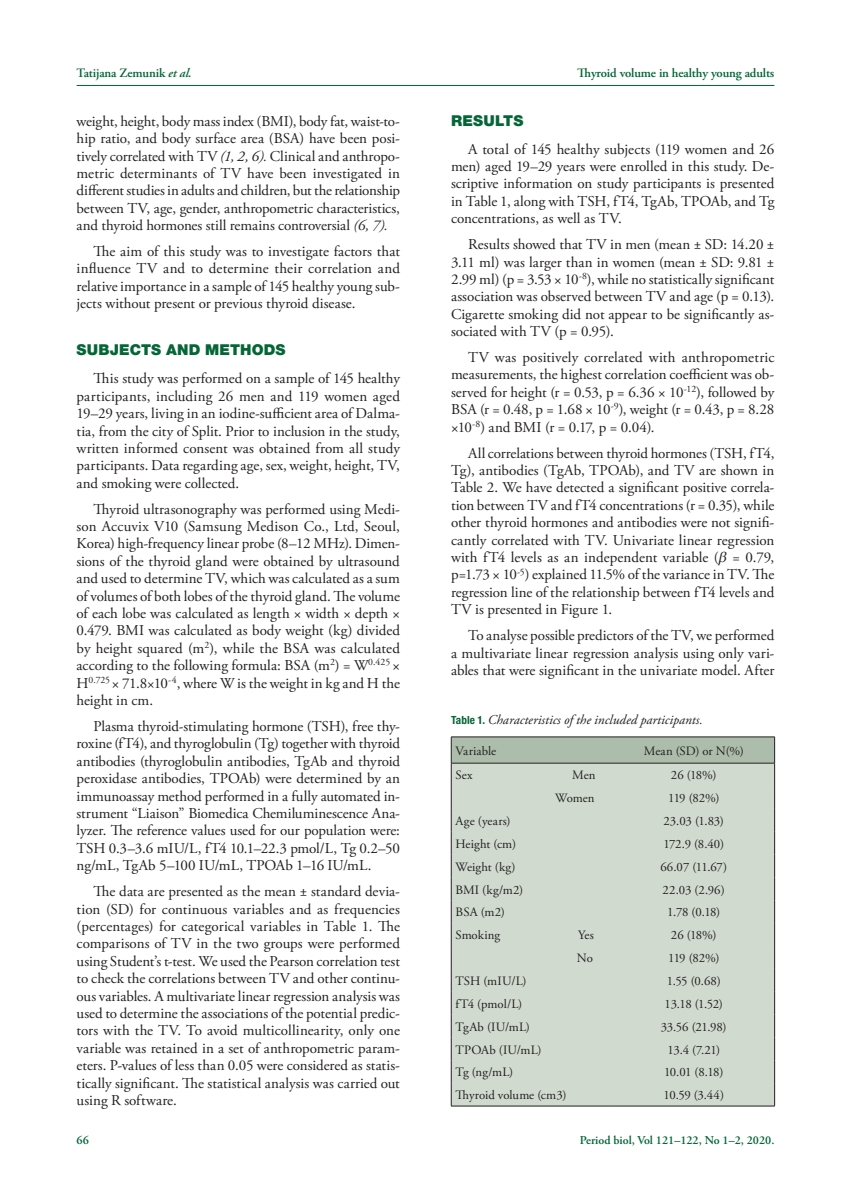
<style>
.page{position:relative;width:851px;height:1191px;background:#fff}
.page>*{position:absolute;margin:0;border:0;box-sizing:border-box;transform-origin:0 0}
.t1{font:15px/17.4px "Adobe Garamond Pro";color:#231f20;text-align:justify}
.t2{font:900 15px "Helvetica Neue LT Pro";letter-spacing:.01em;color:#046636}
.t3{font:italic 13.5px "Adobe Garamond Pro";letter-spacing:.005em;color:#231f20}
.t4{font:12.75px "Adobe Garamond Pro";color:#231f20}
.t5{font:600 12.75px "Adobe Garamond Pro";letter-spacing:-.01em;color:#046636}
.t6{font:12.75px "Adobe Garamond Pro";letter-spacing:.02em;color:#231f20}
.t7{font:600 12px "Adobe Garamond Pro";color:#046636}
.s1{font-style:italic}
.s2{font-family:"Grcki";font-style:italic}
.s3{font-family:"Helvetica Neue LT Pro";font-weight:700;font-style:normal;font-stretch:condensed;font-size:11.25px;color:#046636}
</style>
<div class="page">
<hr style="left:77px;top:85px;width:697px;height:1px;background:#046636">
<hr style="left:451px;top:1105px;width:162px;height:1px;background:#231f20">
<hr style="left:613px;top:1105px;width:161px;height:1px;background:#231f20">
<hr style="left:451px;top:736px;width:162px;height:1px;background:#231f20">
<hr style="left:613px;top:736px;width:161px;height:1px;background:#231f20">
<svg style="left:451px;top:737px;width:324px;height:368px;background:#ccd6cb"></svg>
<hr style="left:451px;top:763px;width:162px;height:1px;background:#231f20">
<hr style="left:613px;top:763px;width:161px;height:1px;background:#231f20">
<p class="t5" style="left:77px;top:65px;width:117px">Tatijana Zemunik <span class="s1">et al.</span></p>
<p class="t5" style="left:577px;top:65px;width:199px">Thyroid volume in healthy young adults</p>
<p class="t1" style="left:77px;top:113px;width:325px">weight, height, body mass index (BMI), body fat, waist-to&shy;hip ratio, and body surface area (BSA) have been posi&shy;tively correlated with TV <span class="s1">(1, 2, 6).</span> Clinical and anthropo&shy;metric determinants of TV have been investigated in different studies in adults and children, but the relationship between TV, age, gender, anthropometric characteristics, and thyroid hormones still remains controversial <span class="s1">(6, 7).</span></p>
<p class="t1" style="left:77px;top:243px;width:325px;text-indent:17px">The aim of this study was to investigate factors that influence TV and to determine their correlation and relative importance in a sample of 145 healthy young sub&shy;jects without present or previous thyroid disease.</p>
<p class="t2" style="left:77px;top:341px;width:210px">SUBJECTS AND METHODS</p>
<p class="t1" style="left:77px;top:370px;width:325px;text-indent:17px">This study was performed on a sample of 145 healthy participants, including 26 men and 119 women aged 19–29 years, living in an iodine-sufficient area of Dalma&shy;tia, from the city of Split. Prior to inclusion in the study, written informed consent was obtained from all study participants. Data regarding age, sex, weight, height, TV, and smoking were collected.</p>
<p class="t1" style="left:77px;top:501px;width:325px;text-indent:17px">Thyroid ultrasonography was performed using Medi&shy;son Accuvix V10 (Samsung Medison Co., Ltd, Seoul, Korea) high-frequency linear probe (8–12 MHz). Dimen&shy;sions of the thyroid gland were obtained by ultrasound and used to determine TV, which was calculated as a sum of volumes of both lobes of the thyroid gland. The volume of each lobe was calculated as length × width × depth × 0.479. BMI was calculated as body weight (kg) divided by height squared (m<sup>2</sup>), while the BSA was calculated according to the following formula: BSA (m<sup>2</sup>) = W<sup>0.425</sup> × H<sup>0.725</sup> × 71.8×10<sup>-4</sup>, where W is the weight in kg and H the height in cm.</p>
<p class="t1" style="left:77px;top:718px;width:325px;text-indent:17px">Plasma thyroid-stimulating hormone (TSH), free thy&shy;roxine (fT4), and thyroglobulin (Tg) together with thyroid antibodies (thyroglobulin antibodies, TgAb and thyroid peroxidase antibodies, TPOAb) were determined by an immunoassay method performed in a fully automated in&shy;strument “Liaison” Biomedica Chemiluminescence Ana&shy;lyzer. The reference values used for our population were:<br>TSH 0.3–3.6 mIU/L, fT4 10.1–22.3 pmol/L, Tg 0.2–50 ng/mL, TgAb 5–100 IU/mL, TPOAb 1–16 IU/mL.</p>
<p class="t1" style="left:77px;top:883px;width:325px;text-indent:17px">The data are presented as the mean ± standard devia&shy;tion (SD) for continuous variables and as frequencies (percentages) for categorical variables in Table 1. The comparisons of TV in the two groups were performed using Student’s t-test. We used the Pearson correlation test to check the correlations between TV and other continu&shy;ous variables. A multivariate linear regression analysis was used to determine the associations of the potential predic&shy;tors with the TV. To avoid multicollinearity, only one variable was retained in a set of anthropometric param&shy;eters. P-values of less than 0.05 were considered as statis&shy;tically significant. The statistical analysis was carried out using R software.</p>
<p class="t2" style="left:451px;top:111px;width:74px">RESULTS</p>
<p class="t1" style="left:451px;top:141px;width:325px;text-indent:17px">A total of 145 healthy subjects (119 women and 26 men) aged 19–29 years were enrolled in this study. De&shy;scriptive information on study participants is presented in Table 1, along with TSH, fT4, TgAb, TPOAb, and Tg concentrations, as well as TV.</p>
<p class="t1" style="left:451px;top:236px;width:325px;text-indent:17px">Results showed that TV in men (mean ± SD: 14.20 ± 3.11 ml) was larger than in women (mean ± SD: 9.81 ± 2.99 ml) (p = 3.53 × 10<sup>-8</sup>), while no statistically significant association was observed between TV and age (p = 0.13).<br>Cigarette smoking did not appear to be significantly as&shy;sociated with TV (p = 0.95).</p>
<p class="t1" style="left:451px;top:349px;width:325px;text-indent:17px">TV was positively correlated with anthropometric measurements, the highest correlation coefficient was ob&shy;served for height (r = 0.53, p = 6.36 × 10<sup>-12</sup>), followed by BSA (r = 0.48, p = 1.68 × 10<sup>-9</sup>), weight (r = 0.43, p = 8.28 ×10<sup>-8</sup>) and BMI (r = 0.17, p = 0.04).</p>
<p class="t1" style="left:451px;top:445px;width:325px;text-indent:17px">All correlations between thyroid hormones (TSH, fT4, Tg), antibodies (TgAb, TPOAb), and TV are shown in Table 2. We have detected a significant positive correla&shy;tion between TV and fT4 concentrations (r = 0.35), while other thyroid hormones and antibodies were not signifi&shy;cantly correlated with TV. Univariate linear regression with fT4 levels as an independent variable (<span class="s2">b</span> = 0.79, p=1.73 × 10<sup>-5</sup>) explained 11.5% of the variance in TV. The regression line of the relationship between fT4 levels and TV is presented in Figure 1.</p>
<p class="t1" style="left:451px;top:627px;width:325px;text-indent:17px">To analyse possible predictors of the TV, we performed a multivariate linear regression analysis using only vari&shy;ables that were significant in the univariate model. After</p>
<p class="t3" style="left:451px;top:712px;width:253px"><span class="s3">Table 1.</span> Characteristics of the included participants.</p>
<p class="t4" style="left:455px;top:743px;width:42px">Variable</p>
<p class="t4" style="left:643px;top:743px;width:101px">Mean (SD) or N(%)</p>
<p class="t4" style="left:455px;top:767px;width:19px">Sex</p>
<p class="t4" style="left:572px;top:767px;width:25px">Men</p>
<p class="t4" style="left:670px;top:767px;width:47px">26 (18%)</p>
<p class="t4" style="left:555px;top:790px;width:41px">Women</p>
<p class="t4" style="left:668px;top:790px;width:53px">119 (82%)</p>
<p class="t4" style="left:455px;top:813px;width:56px">Age (years)</p>
<p class="t4" style="left:663px;top:813px;width:62px">23.03 (1.83)</p>
<p class="t4" style="left:455px;top:836px;width:62px">Height (cm)</p>
<p class="t4" style="left:663px;top:836px;width:62px">172.9 (8.40)</p>
<p class="t4" style="left:455px;top:859px;width:62px">Weight (kg)</p>
<p class="t4" style="left:660px;top:859px;width:68px">66.07 (11.67)</p>
<p class="t4" style="left:455px;top:881px;width:69px">BMI (kg/m2)</p>
<p class="t4" style="left:662px;top:881px;width:64px">22.03 (2.96)</p>
<p class="t4" style="left:455px;top:904px;width:51px">BSA (m2)</p>
<p class="t4" style="left:667px;top:904px;width:55px">1.78 (0.18)</p>
<p class="t4" style="left:455px;top:927px;width:46px">Smoking</p>
<p class="t4" style="left:578px;top:927px;width:18px">Yes</p>
<p class="t4" style="left:670px;top:927px;width:47px">26 (18%)</p>
<p class="t4" style="left:577px;top:950px;width:18px">No</p>
<p class="t4" style="left:668px;top:950px;width:53px">119 (82%)</p>
<p class="t4" style="left:455px;top:973px;width:73px">TSH (mIU/L)</p>
<p class="t4" style="left:666px;top:973px;width:55px">1.55 (0.68)</p>
<p class="t4" style="left:455px;top:996px;width:68px">fT4 (pmol/L)</p>
<p class="t4" style="left:664px;top:996px;width:60px">13.18 (1.52)</p>
<p class="t4" style="left:455px;top:1019px;width:76px">TgAb (IU/mL)</p>
<p class="t4" style="left:660px;top:1019px;width:67px">33.56 (21.98)</p>
<p class="t6" style="left:455px;top:1041px;width:88px">TPOAb (IU/mL)</p>
<p class="t4" style="left:667px;top:1041px;width:54px">13.4 (7.21)</p>
<p class="t4" style="left:455px;top:1064px;width:59px">Tg (ng/mL)</p>
<p class="t4" style="left:664px;top:1064px;width:61px">10.01 (8.18)</p>
<p class="t4" style="left:455px;top:1087px;width:113px">Thyroid volume (cm3)</p>
<p class="t4" style="left:663px;top:1087px;width:62px">10.59 (3.44)</p>
<p class="t7" style="left:77px;top:1133px;width:14px">66</p>
<p class="t7" style="left:579px;top:1133px;width:196px">Period biol, Vol 121–122, No 1–2, 2020.</p>
</div>
